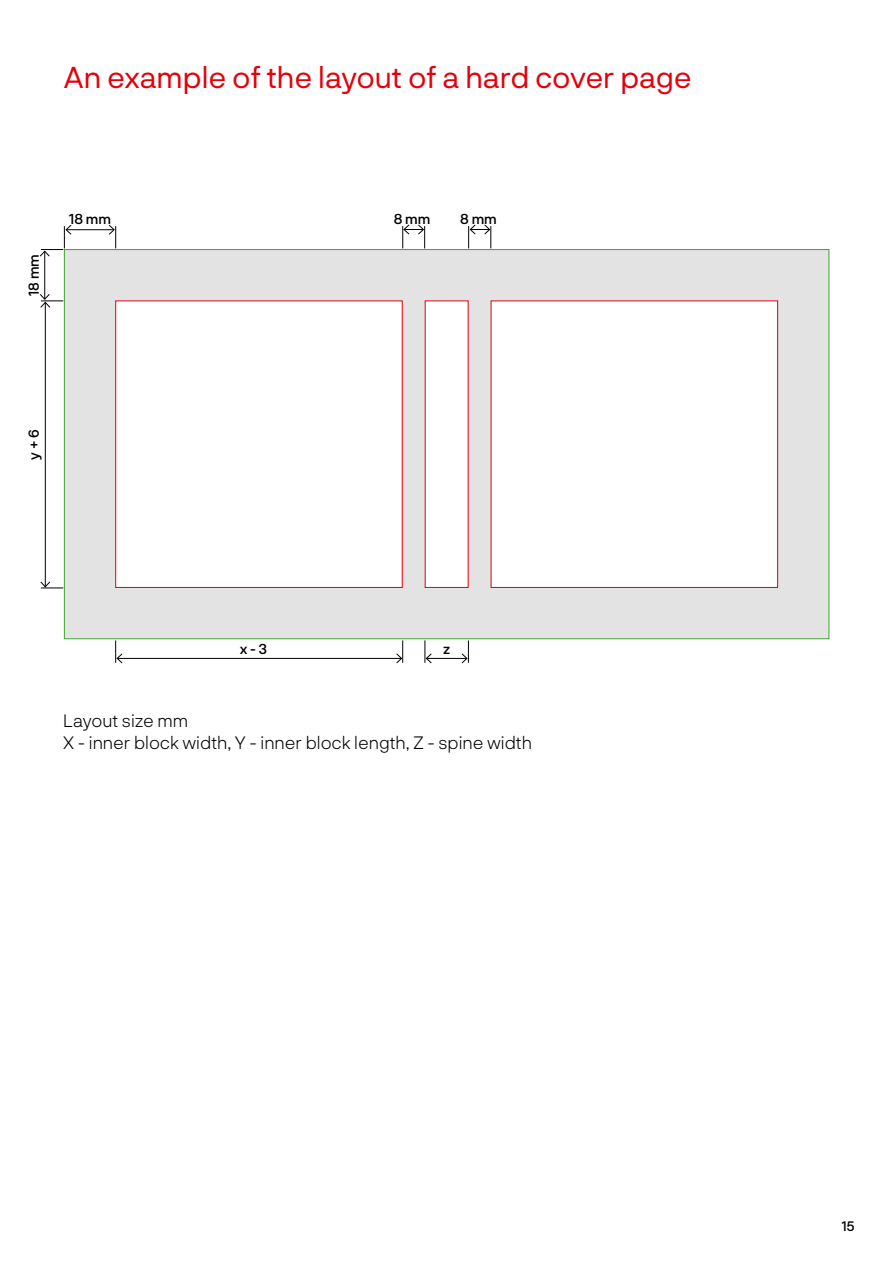
<style>
.page{position:relative;width:893px;height:1263px;background:#fff}
.page>*{position:absolute;margin:0;border:0;box-sizing:border-box;transform-origin:0 0}
.t1{font:30px "Neurial Grotesk";color:#e3000b}
.t2{font:300 18px/21.6px "Neurial Grotesk";color:#000}
.t3{font:500 14.1px "Neurial Grotesk";color:#000}
.t4{font:500 13.5px "Neurial Grotesk";color:#000}
</style>
<div class="page">
<div style="left:64px;top:249px;width:765px;height:390px;background:#e3e3e3;border:1px solid #3ca432"></div>
<div style="left:115px;top:301px;width:288px;height:287px;background:#fff;border:1px solid #e3000b"></div>
<div style="left:491px;top:301px;width:287px;height:287px;background:#fff;border:1px solid #e3000b"></div>
<div style="left:425px;top:301px;width:43px;height:287px;background:#fff"></div>
<hr style="left:45px;top:302px;width:1px;height:285px;background:#000">
<hr style="left:44px;top:251px;width:1px;height:48px;background:#000">
<svg style="left:39px;top:294px;width:24px;height:14px"></svg>
<svg style="left:40px;top:581px;width:23px;height:8px"></svg>
<hr style="left:66px;top:229px;width:48px;height:1px;background:#000">
<svg style="left:39px;top:224px;width:33px;height:33px"></svg>
<svg style="left:108px;top:224px;width:8px;height:24px"></svg>
<svg style="left:402px;top:224px;width:23px;height:24px"></svg>
<svg style="left:468px;top:224px;width:24px;height:24px"></svg>
<hr style="left:117px;top:658px;width:285px;height:1px;background:#000">
<svg style="left:115px;top:640px;width:8px;height:24px"></svg>
<svg style="left:396px;top:640px;width:7px;height:24px"></svg>
<hr style="left:426px;top:658px;width:41px;height:1px;background:#000">
<svg style="left:425px;top:640px;width:7px;height:24px"></svg>
<svg style="left:461px;top:640px;width:8px;height:24px"></svg>
<h1 class="t1" style="left:64px;top:56px;width:629px">An example of the layout of a hard cover page</h1>
<p class="t3" style="left:24px;top:296px;width:43px;rotate:-90deg">18 mm</p>
<p class="t3" style="left:69px;top:209px;width:43px">18 mm</p>
<p class="t3" style="left:394px;top:209px;width:38px">8 mm</p>
<p class="t3" style="left:460px;top:209px;width:38px">8 mm</p>
<p class="t3" style="left:24px;top:460px;width:32px;rotate:-90deg">y + 6</p>
<p class="t3" style="left:240px;top:639px;width:29px">x - 3</p>
<p class="t3" style="left:443px;top:639px;width:9px">z</p>
<p class="t2" style="left:63px;top:709px;width:470px">Layout size mm<br>X - inner block width, Y - inner block length, Z - spine width</p>
<p class="t4" style="left:842px;top:1216px;width:14px">15</p>
</div>
